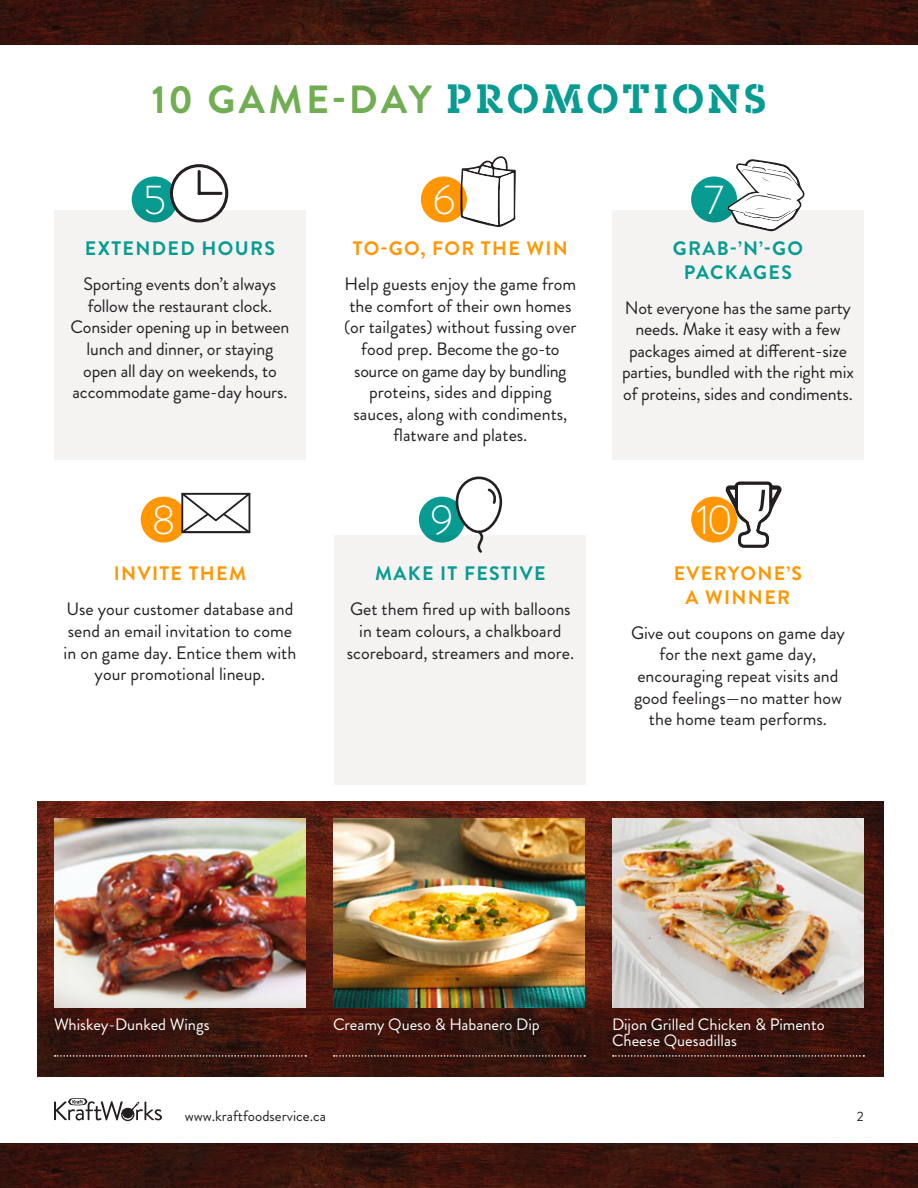
<style>
.page{position:relative;width:918px;height:1188px;background:#fff}
.page>*{position:absolute;margin:0;border:0;box-sizing:border-box;transform-origin:0 0}
.t1{font:300 41.55px "Brandon Grotesque";color:#fff}
.t2{font:700 39.3px "Brandon Grotesque";letter-spacing:.085em;color:#71ad52}
.t3{font:700 19.5px/23.4px "Brandon Grotesque";letter-spacing:.07em;color:#079b92;text-align:center}
.t4{font:700 19.5px/23.4px "Brandon Grotesque";letter-spacing:.07em;color:#ff9602;text-align:center}
.t5{font:18px/21.6px "Brandon Grotesque";color:#231f20;text-align:center}
.t6{font:16.5px/16.5px "Brandon Grotesque";color:#fff}
.t7{font:15px "Brandon Grotesque";color:#231f20}
.t8{font:13.5px "Brandon Grotesque";color:#231f20}
.s1{font-family:"Karbon Slab Stencil";font-size:48.15px;color:#079b92}
</style>
<div class="page">
<div style="left:612px;top:210px;width:252px;height:249px;background:#f4f3f2"></div>
<svg style="left:460px;top:156px;width:56px;height:71px"></svg>
<div style="left:334px;top:535px;width:252px;height:250px;background:#f4f3f2"></div>
<img style="left:38px;top:802px;width:845px;height:274px">
<img style="left:54px;top:819px;width:252px;height:189px">
<svg style="left:55px;top:1055px;width:251px;height:2px"></svg>
<img style="left:612px;top:819px;width:252px;height:189px">
<svg style="left:613px;top:1055px;width:251px;height:2px"></svg>
<div style="left:54px;top:210px;width:252px;height:249px;background:#f4f3f2"></div>
<img style="left:333px;top:819px;width:252px;height:189px">
<svg style="left:334px;top:1055px;width:251px;height:2px"></svg>
<img style="left:0;top:1143px;width:918px;height:45px">
<img style="left:0;top:0;width:918px;height:45px">
<svg style="left:54px;top:1098px;width:108px;height:24px"></svg>
<div style="left:691px;top:176px;width:46px;height:46px;background:#079b92;border-radius:50%"></div>
<div style="left:421px;top:176px;width:46px;height:46px;background:#ff9602;border-radius:50%"></div>
<div style="left:691px;top:497px;width:46px;height:46px;background:#ff9602;border-radius:50%"></div>
<div style="left:141px;top:497px;width:46px;height:46px;background:#ff9602;border-radius:50%"></div>
<div style="left:419px;top:497px;width:46px;height:46px;background:#079b92;border-radius:50%"></div>
<div style="left:132px;top:176px;width:46px;height:46px;background:#079b92;border-radius:50%"></div>
<div style="left:171px;top:166px;width:56px;height:55px;background:#fff;border-radius:50%"></div>
<div style="left:170px;top:164px;width:58px;height:58px;border:3px solid #241f21;border-radius:50%"></div>
<hr style="left:198px;top:171px;width:3px;height:22px;background:#241f21">
<hr style="left:199px;top:192px;width:22px;height:3px;background:#241f21">
<svg style="left:177px;top:492px;width:74px;height:43px"></svg>
<svg style="left:454px;top:476px;width:49px;height:77px"></svg>
<svg style="left:726px;top:481px;width:56px;height:67px"></svg>
<svg style="left:727px;top:159px;width:78px;height:73px"></svg>
<p class="t2" style="left:152px;top:72px;width:616px">10 GAME-DAY <span class="s1">PROMOTIONS</span></p>
<p class="t1" style="left:143px;top:171px;width:24px">5</p>
<p class="t3" style="left:85px;top:237px;width:192px">EXTENDED HOURS</p>
<p class="t5" style="left:71px;top:273px;width:220px">Sporting events don’t always follow the restaurant clock.<br>Consider opening up in between lunch and dinner, or staying open all day on weekends, to accommodate game-day hours.</p>
<p class="t1" style="left:432px;top:171px;width:24px">6</p>
<p class="t1" style="left:704px;top:171px;width:21px">7</p>
<p class="t4" style="left:353px;top:237px;width:217px">TO-GO, FOR THE WIN</p>
<p class="t5" style="left:344px;top:273px;width:234px">Help guests enjoy the game from the comfort of their own homes (or tailgates) without fussing over food prep. Become the go-to source on game day by bundling proteins, sides and dipping sauces, along with condiments, flatware and plates.</p>
<p class="t3" style="left:673px;top:237px;width:132px">GRAB-’N’-GO<br>PACKAGES</p>
<p class="t5" style="left:622px;top:297px;width:233px">Not everyone has the same party needs. Make it easy with a few packages aimed at different-size parties, bundled with the right mix of proteins, sides and condiments.</p>
<p class="t1" style="left:152px;top:491px;width:25px">8</p>
<p class="t1" style="left:430px;top:491px;width:24px">9</p>
<p class="t1" style="left:696px;top:491px;width:38px">10</p>
<p class="t4" style="left:114px;top:562px;width:134px">INVITE THEM</p>
<p class="t5" style="left:64px;top:599px;width:234px">Use your customer database and send an email invitation to come in on game day. Entice them with your promotional lineup.</p>
<p class="t3" style="left:375px;top:562px;width:172px">MAKE IT FESTIVE</p>
<p class="t5" style="left:347px;top:599px;width:229px">Get them fired up with balloons in team colours, a chalkboard scoreboard, streamers and more.</p>
<p class="t4" style="left:674px;top:562px;width:130px">EVERYONE’S<br>A WINNER</p>
<p class="t5" style="left:631px;top:622px;width:215px">Give out coupons on game day for the next game day, encouraging repeat visits and good feelings—no matter how the home team performs.</p>
<p class="t6" style="left:54px;top:1016px;width:157px">Whiskey-Dunked Wings</p>
<p class="t6" style="left:612px;top:1016px;width:214px">Dijon Grilled Chicken &amp; Pimento<br>Cheese Quesadillas</p>
<p class="t6" style="left:333px;top:1016px;width:208px">Creamy Queso &amp; Habanero Dip</p>
<p class="t7" style="left:185px;top:1106px;width:143px">www.kraftfoodservice.ca</p>
<p class="t8" style="left:857px;top:1107px;width:9px">2</p>
</div>
